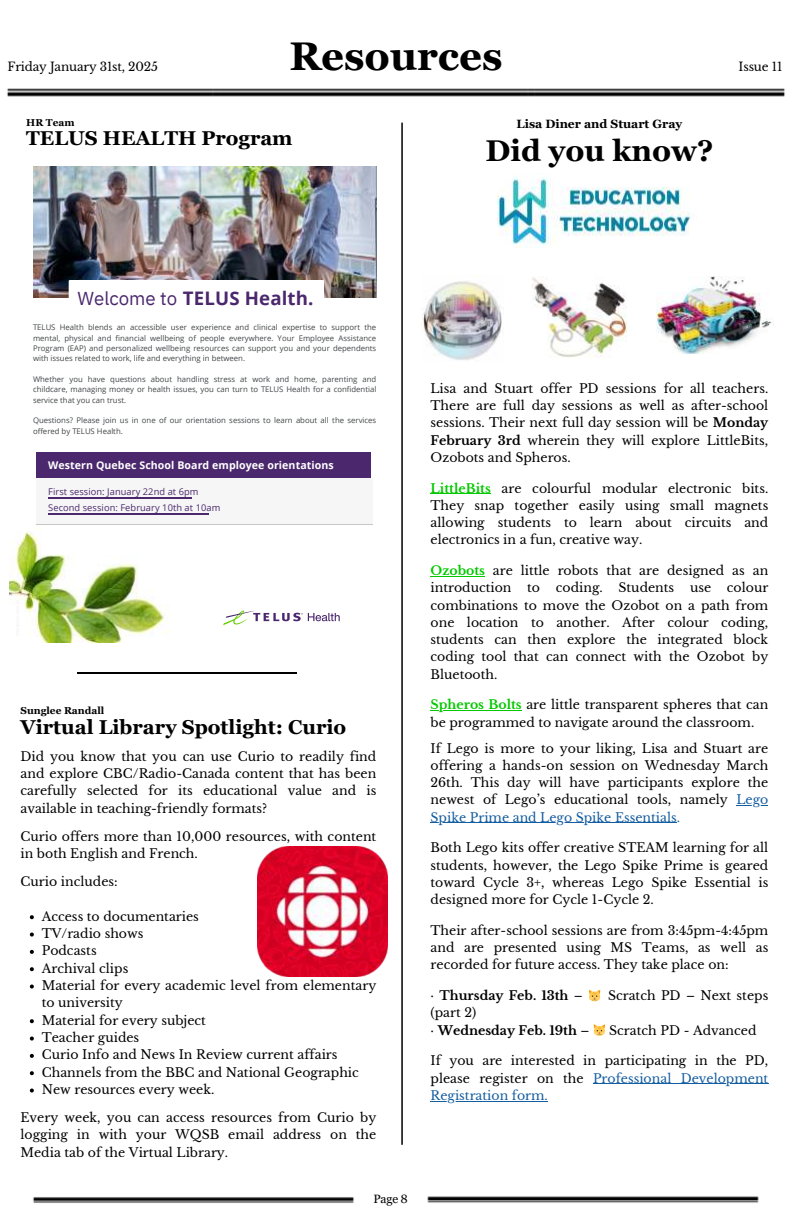
<style>
.page{position:relative;width:792px;height:1224px;background:#fff}
.page>*{position:absolute;margin:0;border:0;box-sizing:border-box;transform-origin:0 0}
.t1{font:700 40px "Georgia Pro";color:#000}
.t2{font:700 30px "Georgia Pro";color:#000}
.t3{font:700 20px "Georgia Pro";color:#000}
.t4{font:700 18.6px "Open Sans";letter-spacing:.01em;color:#4b286d}
.t5{font:12.5px/17.2px "Libre Baskerville";color:#000;text-align:justify}
.t6{font:700 12.5px/17.2px "Libre Baskerville";color:#000}
.t7{font:12px "Libre Baskerville";letter-spacing:-.015em;color:#000}
.t8{font:700 12px "Georgia Pro";color:#000}
.t9{font:12px "Georgia Pro";color:#000}
.t10{font:700 10.6px "Open Sans";letter-spacing:.005em;color:#fff}
.t11{font:700 10px "Georgia Pro";color:#000}
.t12{font:9.3px/16.3px "Open Sans";letter-spacing:.005em;color:#4b286d}
.t13{font:7.8px/10.4px "Open Sans";color:#414547;text-align:justify}
.s1{font-family:"IBM Plex Sans";font-weight:400}
.s2{font-weight:700}
.s3{font-weight:700;color:#04c800}
.s4{color:#145da0}
.s5{font-weight:400}
</style>
<div class="page">
<img style="left:7px;top:88px;width:778px;height:9px">
<img style="left:497px;top:177px;width:194px;height:70px">
<img style="left:33px;top:1197px;width:321px;height:6px">
<img style="left:427px;top:1196px;width:332px;height:7px">
<img style="left:532px;top:277px;width:95px;height:80px">
<img style="left:655px;top:277px;width:117px;height:76px">
<img style="left:423px;top:281px;width:79px;height:79px">
<svg style="left:77px;top:673px;width:220px;height:1px"></svg>
<svg style="left:30px;top:915px;width:4px;height:4px"></svg>
<svg style="left:30px;top:933px;width:4px;height:4px"></svg>
<svg style="left:30px;top:950px;width:4px;height:4px"></svg>
<svg style="left:30px;top:967px;width:4px;height:4px"></svg>
<svg style="left:30px;top:985px;width:4px;height:4px"></svg>
<svg style="left:30px;top:1019px;width:4px;height:4px"></svg>
<svg style="left:30px;top:1037px;width:4px;height:4px"></svg>
<svg style="left:30px;top:1054px;width:4px;height:4px"></svg>
<svg style="left:30px;top:1071px;width:4px;height:4px"></svg>
<svg style="left:30px;top:1089px;width:4px;height:4px"></svg>
<img style="left:257px;top:846px;width:131px;height:131px">
<hr style="left:431px;top:493px;width:60px;height:1px;background:#04c800">
<hr style="left:431px;top:576px;width:54px;height:1px;background:#04c800">
<hr style="left:431px;top:710px;width:91px;height:1px;background:#04c800">
<hr style="left:736px;top:805px;width:32px;height:1px;background:#145da0">
<hr style="left:431px;top:822px;width:246px;height:1px;background:#145da0">
<hr style="left:593px;top:1083px;width:175px;height:1px;background:#145da0">
<hr style="left:431px;top:1101px;width:117px;height:1px;background:#145da0">
<img style="left:10px;top:524px;width:159px;height:118px">
<img style="left:33px;top:166px;width:343px;height:132px">
<div style="left:69px;top:280px;width:255px;height:39px;background:#fff"></div>
<svg style="left:223px;top:610px;width:117px;height:15px"></svg>
<div style="left:37px;top:452px;width:335px;height:27px;background:#4b286d"></div>
<div style="left:37px;top:479px;width:335px;height:45px;background:#f6f6f6"></div>
<hr style="left:37px;top:524px;width:335px;height:1px;background:#c6c6c6">
<hr style="left:48px;top:498px;width:144px;height:1px;background:#4b286d">
<hr style="left:48px;top:514px;width:161px;height:1px;background:#4b286d">
<hr style="left:401px;top:123px;width:2px;height:1022px;background:#000">
<h1 class="t1" style="left:289px;top:33px;width:215px">Resources</h1>
<p class="t7" style="left:7px;top:59px;width:152px">Friday January 31st, 2025</p>
<p class="t7" style="left:739px;top:59px;width:45px">Issue 11</p>
<p class="t11" style="left:26px;top:117px;width:50px">HR Team</p>
<h3 class="t3" style="left:26px;top:127px;width:268px">TELUS HEALTH Program</h3>
<p class="t8" style="left:517px;top:117px;width:167px">Lisa Diner and Stuart Gray</p>
<h2 class="t2" style="left:485px;top:133px;width:230px">Did you know?</h2>
<h3 class="t4" style="left:78px;top:285px;width:237px"><span class="s1">Welcome to</span> TELUS Health.</h3>
<p class="t13" style="left:33px;top:322px;width:345px">TELUS Health blends an accessible user experience and clinical expertise to support the mental, physical and financial wellbeing of people everywhere. Your Employee Assistance Program (EAP) and personalized wellbeing resources can support you and your dependents with issues related to work, life and everything in between.</p>
<p class="t13" style="left:33px;top:374px;width:345px">Whether you have questions about handling stress at work and home, parenting and childcare, managing money or health issues, you can turn to TELUS Health for a confidential service that you can trust.</p>
<p class="t13" style="left:33px;top:415px;width:345px">Questions? Please join us in one of our orientation sessions to learn about all the services offered by TELUS Health.</p>
<p class="t10" style="left:48px;top:458px;width:287px">Western Quebec School Board employee orientations</p>
<p class="t12" style="left:48px;top:483px;width:174px">First session: January 22nd at 6pm<br>Second session: February 10th at 10am</p>
<p class="t11" style="left:21px;top:704px;width:85px">Sunglee Randall</p>
<h3 class="t3" style="left:21px;top:715px;width:327px">Virtual Library Spotlight: Curio</h3>
<p class="t5" style="left:21px;top:747px;width:357px">Did you know that you can use Curio to readily find and explore CBC/Radio-Canada content that has been carefully selected for its educational value and is available in teaching-friendly formats?</p>
<p class="t5" style="left:21px;top:827px;width:357px">Curio offers more than 10,000 resources, with content in both English and French.</p>
<p class="t5" style="left:21px;top:873px;width:99px">Curio includes:</p>
<p class="t5" style="left:42px;top:907px;width:336px;text-align:left">Access to documentaries<br>TV/radio shows<br>Podcasts<br>Archival clips<br>Material for every academic level from elementary to university<br>Material for every subject<br>Teacher guides<br>Curio Info and News In Review current affairs<br>Channels from the BBC and National Geographic<br>New resources every week.</p>
<p class="t5" style="left:21px;top:1109px;width:357px">Every week, you can access resources from Curio by logging in with your WQSB email address on the Media tab of the Virtual Library.</p>
<p class="t9" style="left:373px;top:1193px;width:36px">Page 8</p>
<p class="t5" style="left:431px;top:380px;width:339px">Lisa and Stuart offer PD sessions for all teachers.<br>There are full day sessions as well as after-school sessions. Their next full day session will be <span class="s2">Monday February 3rd</span> wherein they will explore LittleBits, Ozobots and Spheros.</p>
<p class="t5" style="left:431px;top:480px;width:339px"><span class="s3">LittleBits</span> are colourful modular electronic bits.<br>They snap together easily using small magnets allowing students to learn about circuits and electronics in a fun, creative way.</p>
<p class="t5" style="left:431px;top:562px;width:339px"><span class="s3">Ozobots</span> are little robots that are designed as an introduction</p>
<p class="t5" style="left:431px;top:579px;width:339px;text-indent:296px">colour combinations to move the Ozobot on a path from one location to another. After colour coding, students can then explore the integrated block coding tool that can connect with the Ozobot by Bluetooth.</p>
<p class="t5" style="left:431px;top:696px;width:339px"><span class="s3">Spheros Bolts</span> are little transparent spheres that can be programmed to navigate around the classroom.</p>
<p class="t5" style="left:431px;top:740px;width:339px">If Lego is more to your liking, Lisa and Stuart are offering a hands-on session on Wednesday March 26th. This day will have participants explore the newest of Lego’s educational tools, namely <span class="s4">Lego Spike Prime and Lego Spike Essentials.</span></p>
<p class="t5" style="left:431px;top:839px;width:339px">Both Lego kits offer creative STEAM learning for all students, however, the Lego Spike Prime is geared toward Cycle 3+, whereas Lego Spike Essential is designed more for Cycle 1-Cycle 2.</p>
<p class="t5" style="left:431px;top:922px;width:339px">Their after-school sessions are from 3:45pm-4:45pm and are presented using MS Teams, as well as recorded for future access. They take place on:</p>
<p class="t6" style="left:431px;top:987px;width:154px"><span class="s5">·</span> Thursday Feb. 13th <span class="s5">–</span></p>
<p class="t5" style="left:608px;top:987px;width:162px">Scratch PD – Next steps</p>
<p class="t6" style="left:431px;top:1004px;width:160px"><span class="s5">(part 2)<br>·</span> Wednesday Feb. 19th <span class="s5">–</span></p>
<p class="t5" style="left:527px;top:579px;width:14px">to</p>
<p class="t5" style="left:556px;top:579px;width:48px">coding.</p>
<p class="t5" style="left:619px;top:579px;width:57px">Students</p>
<p class="t5" style="left:690px;top:579px;width:23px">use</p>
<p class="t5" style="left:609px;top:1022px;width:149px">Scratch PD - Advanced</p>
<p class="t5" style="left:431px;top:1052px;width:339px">If you are interested in participating in the PD, please register on the <span class="s4">Professional Development Registration form.</span></p>
</div>
